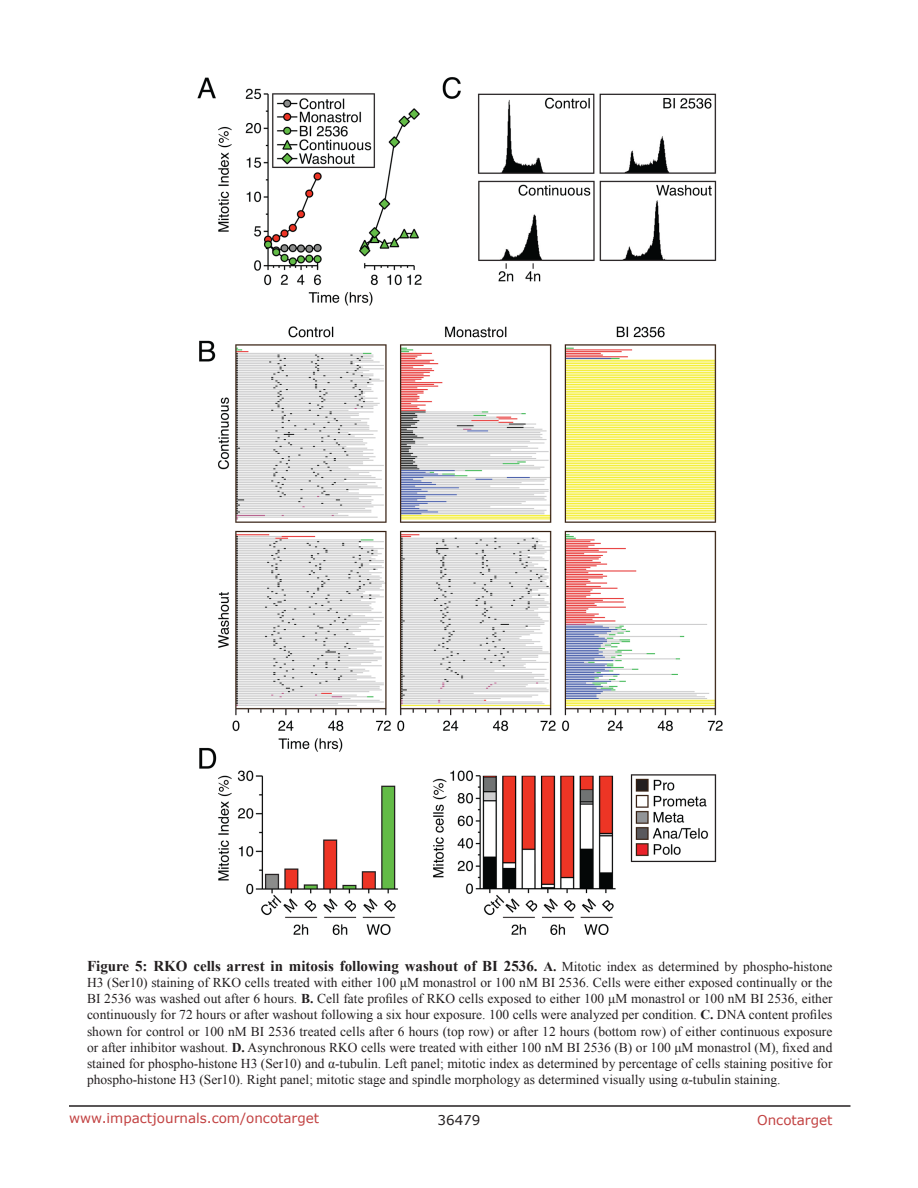
<style>
.page{position:relative;width:918px;height:1188px;background:#fff}
.page>*{position:absolute;margin:0;border:0;box-sizing:border-box;transform-origin:0 0}
.FigureText{font:700 15px "Times New Roman";color:#231f20}
.FigureText-2{font:13.5px/16.2px "Times New Roman";color:#231f20;text-align:justify}
.t1{font:13.5px "Verdana";color:#c24141}
.t2{font:13.5px "Verdana";color:#231f20}
.s1{font-size:13.5px}
.s2{font-weight:400;font-size:13.5px}
.s3{font-weight:700}
</style>
<div class="page">
<hr style="left:69px;top:1105px;width:781px;height:2px;background:#231f20">
<img style="left:197px;top:77px;width:526px;height:858px">
<p class="FigureText" style="left:87px;top:955px;width:747px">Figure 5: RKO cells arrest in mitosis following washout of BI 2536. <span class="s1">A.</span> <span class="s2">Mitotic index as determined by phospho-histone</span></p>
<p class="FigureText-2" style="left:87px;top:974px;width:747px">H3 (Ser10) staining of RKO cells treated with either 100 μM monastrol or 100 nM BI 2536. Cells were either exposed continually or the BI 2536 was washed out after 6 hours. <span class="s3">B.</span> Cell fate profiles of RKO cells exposed to either 100 μM monastrol or 100 nM BI 2536, either continuously for 72 hours or after washout following a six hour exposure. 100 cells were analyzed per condition. <span class="s3">C.</span> DNA content profiles shown for control or 100 nM BI 2536 treated cells after 6 hours (top row) or after 12 hours (bottom row) of either continuous exposure or after inhibitor washout. <span class="s3">D.</span> Asynchronous RKO cells were treated with either 100 nM BI 2536 (B) or 100 μM monastrol (M), fixed and stained for phospho-histone H3 (Ser10) and α-tubulin. Left panel; mitotic index as determined by percentage of cells staining positive for phospho-histone H3 (Ser10). Right panel; mitotic stage and spindle morphology as determined visually using α-tubulin staining.</p>
<p class="t1" style="left:69px;top:1109px;width:252px">www.impactjournals.com/oncotarget</p>
<p class="t2" style="left:438px;top:1111px;width:44px">36479</p>
<p class="t1" style="left:757px;top:1111px;width:77px">Oncotarget</p>
</div>
